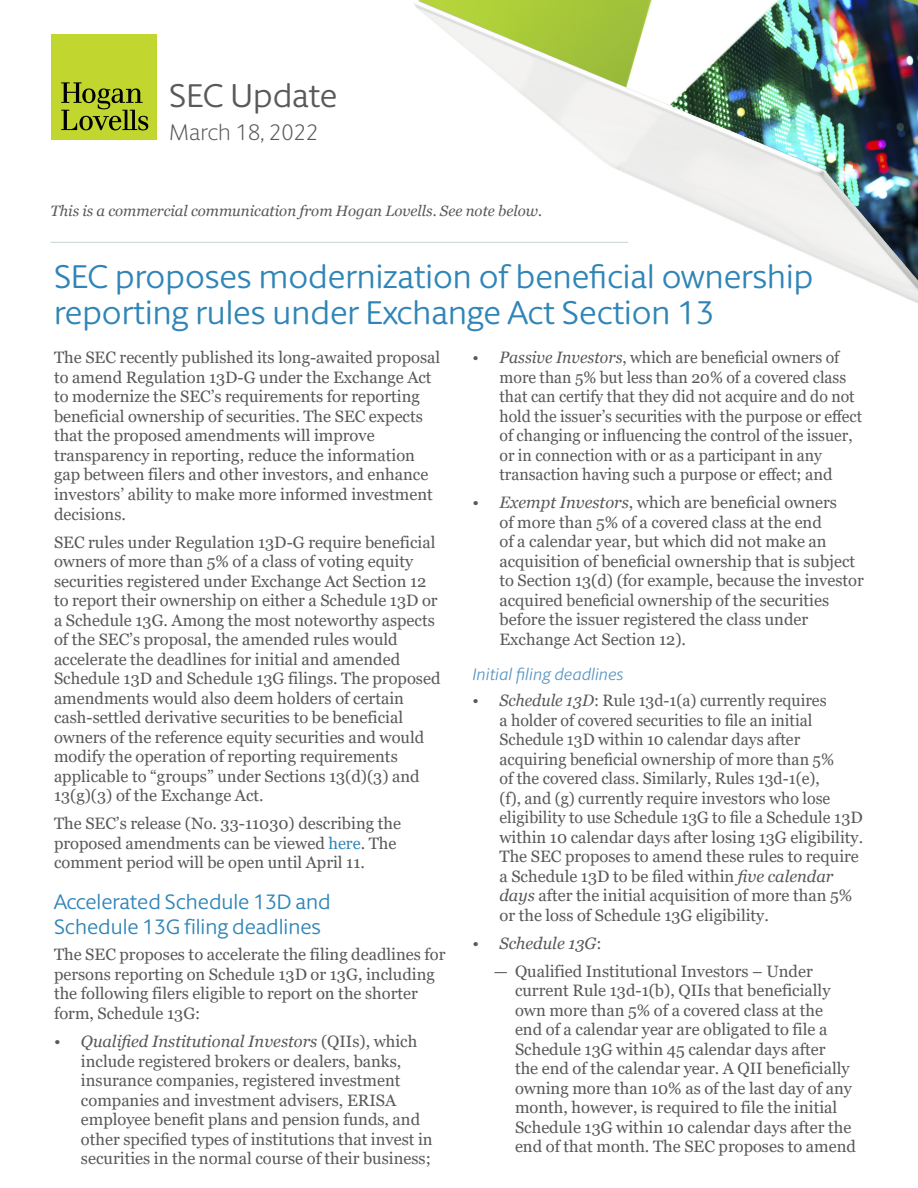
<style>
.page{position:relative;width:918px;height:1188px;background:#fff}
.page>*{position:absolute;margin:0;border:0;box-sizing:border-box;transform-origin:0 0}
.t1{font:33px/36px "Berlingske Sans Round";color:#3085b7}
.t2{font:33px "Berlingske Sans Round";color:#58595b}
.t3{font:300 22.5px "Berlingske Sans Round";color:#58595b}
.t4{font:21px/25.5px "Berlingske Sans Round";color:#3085b7}
.t5{font:16.5px/19.5px "Georgia";color:#58595b}
.t6{font:16.5px/19.5px "Georgia";color:#58595b;scale:.96 1}
.t7{font:italic 16.5px "Berlingske Sans Round";color:#5d96c2}
.t8{font:italic 16.5px "Georgia";color:#58595b}
.t9{font:italic 15px "Georgia";color:#58595b}
.s1{color:#3085b7}
.s2{font-style:italic}
.s3{font-style:normal}
</style>
<div class="page">
<img style="left:395px;top:0;width:523px;height:303px">
<div style="left:52px;top:35px;width:105px;height:105px;background:#c1d72f"></div>
<svg style="left:61px;top:82px;width:87px;height:48px"></svg>
<hr style="left:51px;top:242px;width:577px;height:1px;background:#c3d6d2">
<h1 class="t2" style="left:169px;top:73px;width:170px">SEC Update</h1>
<h2 class="t3" style="left:169px;top:117px;width:151px">March 18, 2022</h2>
<p class="t9" style="left:51px;top:201px;width:493px">This is a commercial communication from Hogan Lovells. See note below.</p>
<h1 class="t1" style="left:54px;top:257px;width:761px">SEC proposes modernization of beneficial ownership reporting rules under Exchange Act Section 13</h1>
<p class="t5" style="left:54px;top:348px;width:388px">The SEC recently published its long-awaited proposal to amend Regulation 13D-G under the Exchange Act to modernize the SEC’s requirements for reporting beneficial ownership of securities. The SEC expects that the proposed amendments will improve transparency in reporting, reduce the information gap between filers and other investors, and enhance investors’ ability to make more informed investment decisions.</p>
<p class="t5" style="left:54px;top:532px;width:388px">SEC rules under Regulation 13D-G require beneficial owners of more than 5% of a class of voting equity securities registered under Exchange Act Section 12 to report their ownership on either a Schedule 13D or a Schedule 13G. Among the most noteworthy aspects of the SEC’s proposal, the amended rules would accelerate the deadlines for initial and amended Schedule 13D and Schedule 13G filings. The proposed amendments would also deem holders of certain cash-settled derivative securities to be beneficial owners of the reference equity securities and would modify the operation of reporting requirements applicable to “groups” under Sections 13(d)(3) and 13(g)(3) of the Exchange Act.</p>
<p class="t5" style="left:54px;top:814px;width:349px">The SEC’s release (No. 33-11030) describing the proposed amendments can be viewed <span class="s1">here</span>. The comment period will be open until April 11.</p>
<p class="t4" style="left:54px;top:888px;width:278px">Accelerated Schedule 13D and<br>Schedule 13G filing deadlines</p>
<p class="t5" style="left:54px;top:945px;width:393px">The SEC proposes to accelerate the filing deadlines for persons reporting on Schedule 13D or 13G, including the following filers eligible to report on the shorter form, Schedule 13G:</p>
<p class="t5" style="left:81px;top:1032px;width:353px;text-indent:-27px"><span class="s2">• Qualified Institutional Investors</span> (QIIs), which include registered brokers or dealers, banks, insurance companies, registered investment companies and investment advisers, ERISA employee benefit plans and pension funds, and other specified types of institutions that invest in securities in the normal course of their business;</p>
<p class="t6" style="left:500px;top:348px;width:379px;text-indent:-27px"><span class="s2">• Passive Investors</span>, which are beneficial owners of more than 5% but less than 20% of a covered class that can certify that they did not acquire and do not hold the issuer’s securities with the purpose or effect of changing or influencing the control of the issuer, or in connection with or as a participant in any transaction having such a purpose or effect; and</p>
<p class="t5" style="left:499px;top:493px;width:366px;text-indent:-27px"><span class="s2">• Exempt Investors</span>, which are beneficial owners<br>of more than 5% of a covered class at the end<br>of a calendar year, but which did not make an acquisition of beneficial ownership that is subject to Section 13(d) (for example, because the investor acquired beneficial ownership of the securities before the issuer registered the class under Exchange Act Section 12).</p>
<p class="t7" style="left:473px;top:663px;width:152px">Initial filing deadlines</p>
<p class="t5" style="left:500px;top:691px;width:365px;text-indent:-27px"><span class="s2">• Schedule 13D</span>: Rule 13d-1(a) currently requires<br>a holder of covered securities to file an initial Schedule 13D within 10 calendar days after acquiring beneficial ownership of more than 5%<br>of the covered class. Similarly, Rules 13d-1(e),<br>(f), and (g) currently require investors who lose eligibility to use Schedule 13G to file a Schedule 13D within 10 calendar days after losing 13G eligibility.<br>The SEC proposes to amend these rules to require a Schedule 13D to be filed within <span class="s2">five calendar days</span> after the initial acquisition of more than 5% or the loss of Schedule 13G eligibility.</p>
<p class="t8" style="left:473px;top:933px;width:131px">• Schedule 13G<span class="s3">:</span></p>
<p class="t5" style="left:515px;top:962px;width:343px;text-indent:-21px">— Qualified Institutional Investors – Under current Rule 13d-1(b), QIIs that beneficially own more than 5% of a covered class at the<br>end of a calendar year are obligated to file a Schedule 13G within 45 calendar days after<br>the end of the calendar year. A QII beneficially owning more than 10% as of the last day of any month, however, is required to file the initial Schedule 13G within 10 calendar days after the end of that month. The SEC proposes to amend</p>
</div>
